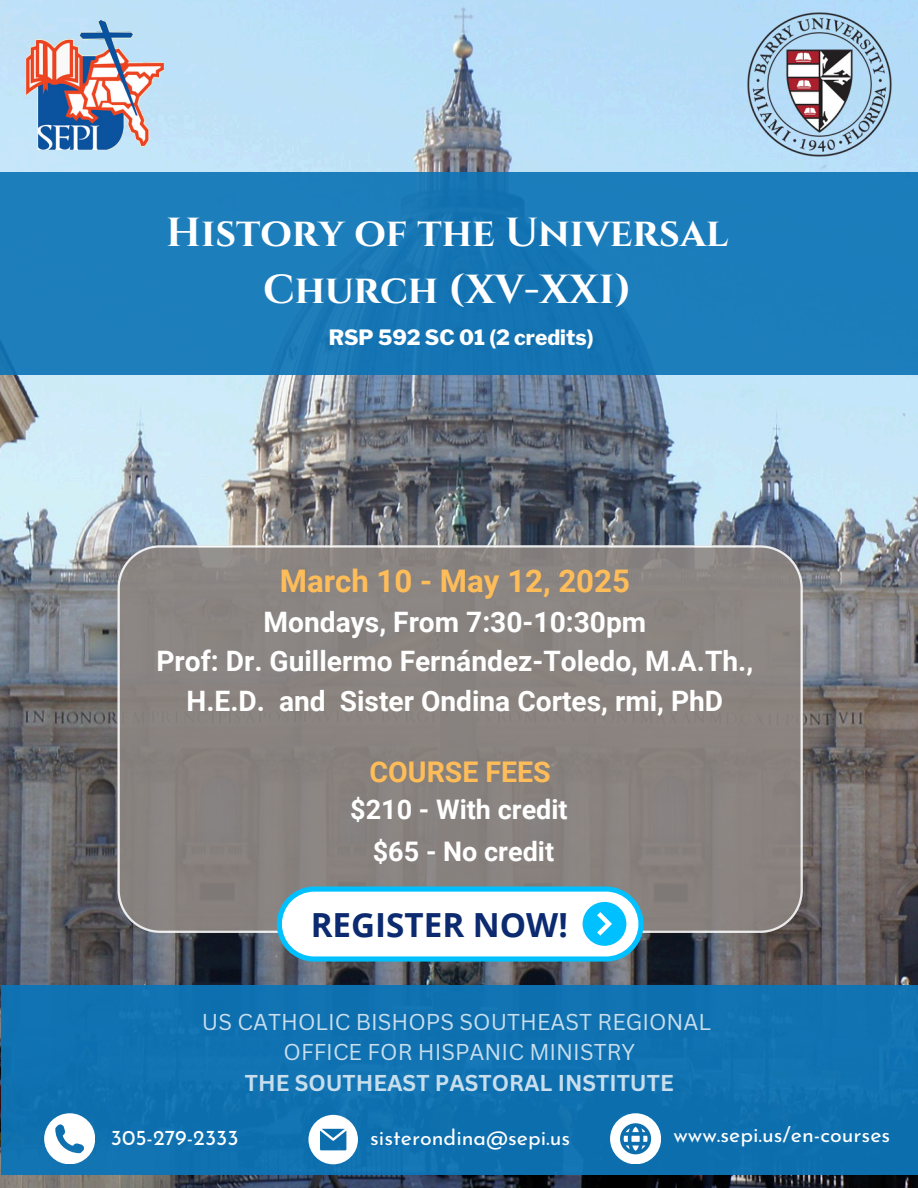
<style>
.page{position:relative;width:918px;height:1188px;background:#fff}
.page>*{position:absolute;margin:0;border:0;box-sizing:border-box;transform-origin:0 0}
.t1{font:700 40.5px/56.2px "Cinzel";color:#fff;text-align:center}
.t2{font:700 33.15px "Open Sans";color:#0b2a6f}
.t3{font:700 31.2px "Roboto";color:#ffbd59}
.t4{font:700 28.5px "Roboto";color:#ffbd59}
.t5{font:700 28.2px/39.3px "Roboto";color:#fff;text-align:center}
.t6{font:700 27px "Roboto";color:#fff}
.t7{font:22.35px "Canva Sans";color:#c8deed}
.t8{font:700 22.35px "Canva Sans";color:#c8deed}
.t9{font:21.45px "Josefin Sans";color:#fff}
.t10{font:800 21px "Libre Franklin";color:#fff}
</style>
<div class="page">
<img style="left:0;top:0;width:918px;height:1188px">
<div style="left:1px;top:985px;width:917px;height:189px;background:#0d74b6"></div>
<div style="left:0;top:172px;width:918px;height:202px;background:#1c7dbb"></div>
<div style="left:118px;top:545px;width:685px;height:388px;background:#898380"></div>
<svg style="left:44px;top:1113px;width:51px;height:51px"></svg>
<svg style="left:308px;top:1115px;width:50px;height:49px"></svg>
<svg style="left:610px;top:1113px;width:51px;height:51px"></svg>
<img style="left:26px;top:21px;width:138px;height:128px">
<svg style="left:277px;top:886px;width:367px;height:76px"></svg>
<img style="left:732px;top:0;width:174px;height:172px">
<p class="t1" style="left:166px;top:206px;width:563px">History of the Universal<br>Church (XV-XXI)</p>
<p class="t10" style="left:329px;top:325px;width:266px">RSP 592 SC 01 (2 credits)</p>
<h4 class="t3" style="left:280px;top:564px;width:352px">March 10 - May 12, 2025</h4>
<h4 class="t5" style="left:157px;top:603px;width:598px">Mondays, From 7:30-10:30pm<br>Prof: Dr. Guillermo Fernández-Toledo, M.A.Th.,<br>H.E.D. and Sister Ondina Cortes, rmi, PhD</h4>
<p class="t4" style="left:370px;top:755px;width:182px">COURSE FEES</p>
<p class="t6" style="left:350px;top:794px;width:219px">$210 - With credit</p>
<h2 class="t6" style="left:373px;top:836px;width:183px">$65 - No credit</h2>
<h3 class="t2" style="left:311px;top:902px;width:259px">REGISTER NOW!</h3>
<h1 class="t7" style="left:202px;top:1006px;width:511px">US CATHOLIC BISHOPS SOUTHEAST REGIONAL</h1>
<h5 class="t7" style="left:284px;top:1036px;width:353px">OFFICE FOR HISPANIC MINISTRY</h5>
<h4 class="t8" style="left:245px;top:1067px;width:430px">THE SOUTHEAST PASTORAL INSTITUTE</h4>
<p class="t9" style="left:111px;top:1129px;width:129px">305-279-2333</p>
<p class="t9" style="left:370px;top:1129px;width:202px">sisterondina@sepi.us</p>
<h4 class="t9" style="left:674px;top:1125px;width:218px">www.sepi.us/en-courses</h4>
</div>
